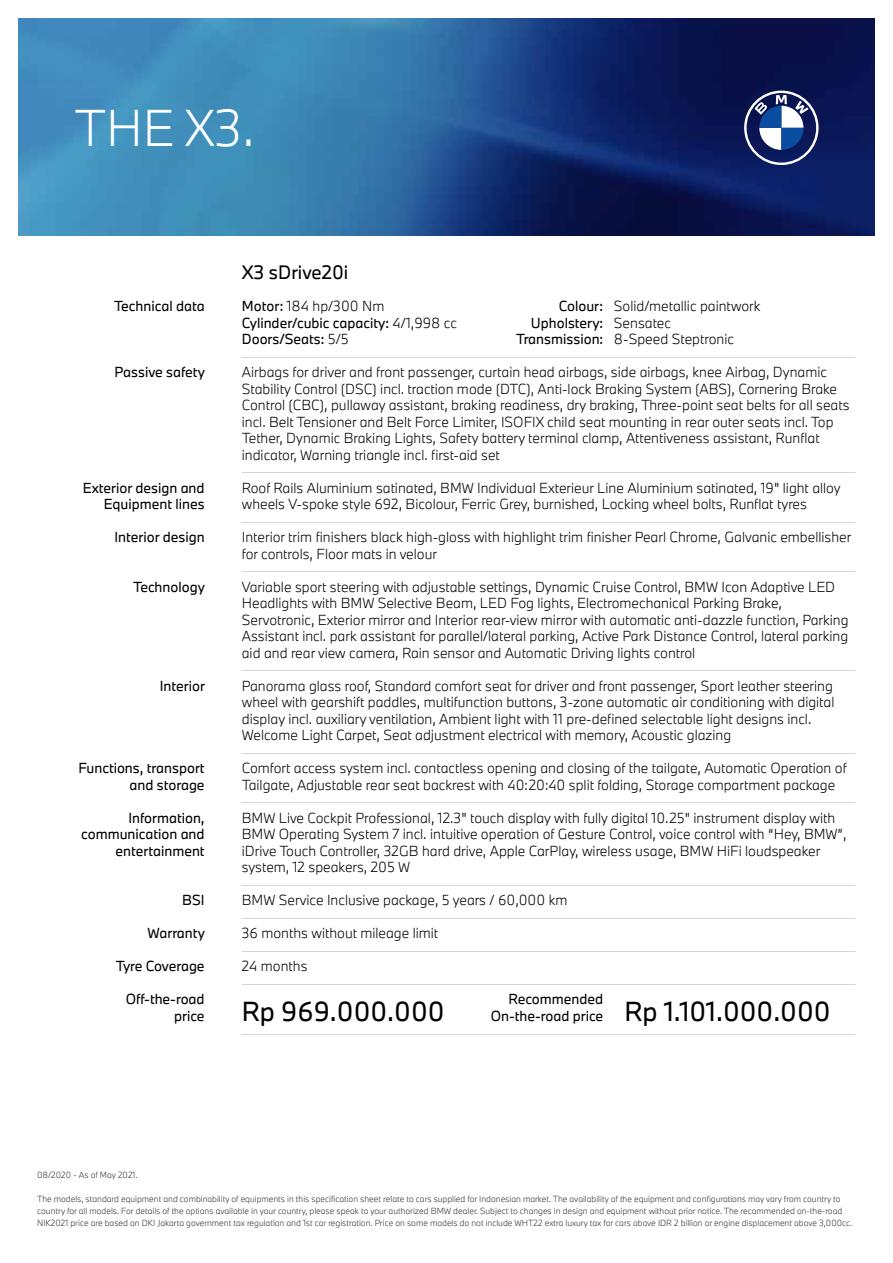
<style>
.page{position:relative;width:893px;height:1263px;background:#fff}
.page>*{position:absolute;margin:0;border:0;box-sizing:border-box;transform-origin:0 0}
.t1{font:300 48px "BMW Type Next";color:#fff}
.t2{font:25.5px "BMW Type Next";color:#000}
.t3{font:18px "BMW Type Next";color:#000}
.t4{font:300 13.5px/16.5px "BMW Type Next";color:#000}
.t5{font:100 13.5px/16.5px "BMW Type Next";color:#b3b3b3}
.t6{font:13.5px/16.5px "BMW Type Next";color:#000;text-align:right}
.t7{font:300 8.25px/12px "BMW Type Next";color:#393132}
.s1{font-weight:400}
.s2{font-weight:300}
.s3{font-weight:400;color:#000}
.s4{font-weight:300;color:#000}
.s5{font-weight:400;font-size:25.5px;color:#000}
</style>
<div class="page">
<img style="left:19px;top:19px;width:855px;height:217px">
<svg style="left:744px;top:91px;width:75px;height:74px"></svg>
<h1 class="t1" style="left:74px;top:96px;width:182px">THE X3.</h1>
<p class="t6" style="left:114px;top:298px;width:92px">Technical data</p>
<p class="t6" style="left:115px;top:364px;width:92px">Passive safety</p>
<p class="t6" style="left:83px;top:479px;width:123px">Exterior design and<br>Equipment lines</p>
<p class="t6" style="left:115px;top:529px;width:92px">Interior design</p>
<p class="t6" style="left:133px;top:578px;width:73px">Technology</p>
<p class="t6" style="left:160px;top:677px;width:47px">Interior</p>
<p class="t6" style="left:78px;top:760px;width:128px">Functions, transport and storage</p>
<p class="t6" style="left:81px;top:809px;width:125px">Information, communication and entertainment</p>
<p class="t6" style="left:182px;top:892px;width:24px">BSI</p>
<p class="t6" style="left:148px;top:925px;width:59px">Warranty</p>
<p class="t6" style="left:116px;top:958px;width:90px">Tyre Coverage</p>
<p class="t6" style="left:126px;top:991px;width:80px">Off-the-road price</p>
<h3 class="t3" style="left:242px;top:259px;width:108px">X3 sDrive20i</h3>
<p class="t4" style="left:242px;top:298px;width:144px"><span class="s1">Motor:</span> 184 hp/300 Nm</p>
<p class="t4" style="left:559px;top:298px;width:203px"><span class="s1">Colour:</span> Solid/metallic paintwork</p>
<p class="t6" style="left:242px;top:314px;width:217px">Cylinder/cubic capacity: <span class="s2">4/1,998 cc</span></p>
<p class="t6" style="left:531px;top:314px;width:142px">Upholstery: <span class="s2">Sensatec</span></p>
<p class="t6" style="left:242px;top:331px;width:108px">Doors/Seats: <span class="s2">5/5</span></p>
<p class="t5" style="left:242px;top:331px;width:615px;text-indent:274px"><span class="s3">Transmission:</span> <span class="s4">8-Speed Steptronic </span>——————————————————————————————————————————————</p>
<p class="t4" style="left:242px;top:364px;width:609px">Airbags for driver and front passenger, curtain head airbags, side airbags, knee Airbag, Dynamic Stability Control (DSC) incl. traction mode (DTC), Anti-lock Braking System (ABS), Cornering Brake Control (CBC), pullaway assistant, braking readiness, dry braking, Three-point seat belts for all seats incl. Belt Tensioner and Belt Force Limiter, ISOFIX child seat mounting in rear outer seats incl. Top Tether, Dynamic Braking Lights, Safety battery terminal clamp, Attentiveness assistant, Runflat indicator, Warning triangle incl. first-aid set</p>
<p class="t5" style="left:242px;top:463px;width:615px">——————————————————————————————————————————————</p>
<p class="t4" style="left:242px;top:479px;width:600px">Roof Rails Aluminium satinated, BMW Individual Exterieur Line Aluminium satinated, 19" light alloy wheels V-spoke style 692, Bicolour, Ferric Grey, burnished, Locking wheel bolts, Runflat tyres</p>
<p class="t5" style="left:242px;top:512px;width:615px">——————————————————————————————————————————————</p>
<p class="t4" style="left:242px;top:529px;width:611px">Interior trim finishers black high-gloss with highlight trim finisher Pearl Chrome, Galvanic embellisher for controls, Floor mats in velour</p>
<p class="t5" style="left:242px;top:562px;width:615px">——————————————————————————————————————————————</p>
<p class="t4" style="left:242px;top:578px;width:608px">Variable sport steering with adjustable settings, Dynamic Cruise Control, BMW Icon Adaptive LED Headlights with BMW Selective Beam, LED Fog lights, Electromechanical Parking Brake, Servotronic, Exterior mirror and Interior rear-view mirror with automatic anti-dazzle function, Parking Assistant incl. park assistant for parallel/lateral parking, Active Park Distance Control, lateral parking aid and rear view camera, Rain sensor and Automatic Driving lights control</p>
<p class="t5" style="left:242px;top:661px;width:615px">——————————————————————————————————————————————</p>
<p class="t4" style="left:242px;top:677px;width:594px">Panorama glass roof, Standard comfort seat for driver and front passenger, Sport leather steering wheel with gearshift paddles, multifunction buttons, 3-zone automatic air conditioning with digital display incl. auxiliary ventilation, Ambient light with 11 pre-defined selectable light designs incl.<br>Welcome Light Carpet, Seat adjustment electrical with memory, Acoustic glazing</p>
<p class="t5" style="left:242px;top:743px;width:615px">——————————————————————————————————————————————</p>
<p class="t4" style="left:242px;top:760px;width:606px">Comfort access system incl. contactless opening and closing of the tailgate, Automatic Operation of<br>Tailgate, Adjustable rear seat backrest with 40:20:40 split folding, Storage compartment package</p>
<p class="t5" style="left:242px;top:793px;width:615px">——————————————————————————————————————————————</p>
<p class="t4" style="left:242px;top:809px;width:606px">BMW Live Cockpit Professional, 12.3" touch display with fully digital 10.25" instrument display with BMW Operating System 7 incl. intuitive operation of Gesture Control, voice control with “Hey, BMW”, iDrive Touch Controller, 32GB hard drive, Apple CarPlay, wireless usage, BMW HiFi loudspeaker system, 12 speakers, 205 W</p>
<p class="t5" style="left:242px;top:875px;width:615px">——————————————————————————————————————————————</p>
<p class="t4" style="left:242px;top:892px;width:327px">BMW Service Inclusive package, 5 years / 60,000 km</p>
<p class="t5" style="left:242px;top:908px;width:615px">——————————————————————————————————————————————</p>
<p class="t4" style="left:242px;top:925px;width:198px">36 months without mileage limit</p>
<p class="t5" style="left:242px;top:941px;width:615px">——————————————————————————————————————————————</p>
<p class="t4" style="left:242px;top:958px;width:67px">24 months</p>
<p class="t5" style="left:242px;top:974px;width:615px">——————————————————————————————————————————————</p>
<p class="t6" style="left:509px;top:991px;width:96px">Recommended</p>
<h2 class="t2" style="left:242px;top:994px;width:204px">Rp 969.000.000</h2>
<p class="t5" style="left:242px;top:1007px;width:615px;text-indent:249px"><span class="s3">On-the-road price</span> <span class="s5">Rp 1.101.000.000 </span>——————————————————————————————————————————————</p>
<p class="t7" style="left:37px;top:1168px;width:102px">08/2020 - As of May 2021.</p>
<p class="t7" style="left:37px;top:1192px;width:816px">The models, standard equipment and combinability of equipments in this specification sheet relate to cars supplied for Indonesian market. The availability of the equipment and configurations may vary from country to country for all models. For details of the options available in your country, please speak to your authorized BMW dealer. Subject to changes in design and equipment without prior notice. The recommended on-the-road<br>NIK2021 price are based on DKI Jakarta government tax regulation and 1st car registration. Price on some models do not include WHT22 extra luxury tax for cars above IDR 2 billion or engine displacement above 3,000cc.</p>
</div>
